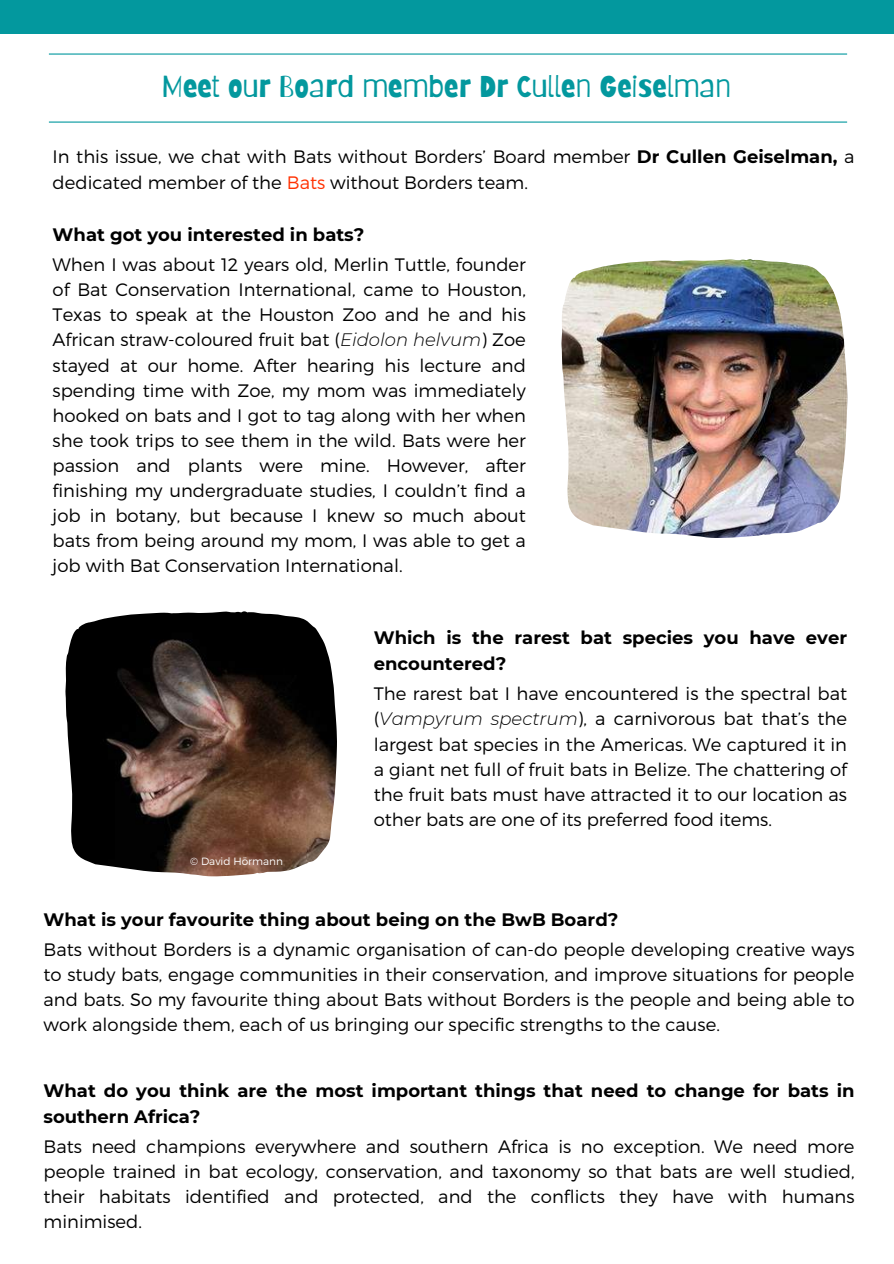
<style>
.page{position:relative;width:894px;height:1264px;background:#fff}
.page>*{position:absolute;margin:0;border:0;box-sizing:border-box;transform-origin:0 0}
.t1{font:30px "Barriecito";color:#03989e}
.t2{font:300 18px/25px "Montserrat";color:#000;text-align:justify}
.t3{font:700 18px/26px "Montserrat";color:#000}
.t4{font:300 10.5px "Montserrat";color:#fff}
.s1{font-weight:700}
.s2{color:#ff3102}
.s3{font-style:italic}
</style>
<div class="page">
<div style="left:0;top:0;width:893px;height:34px;background:#03989e"></div>
<hr style="left:49px;top:53px;width:797px;height:2px;background:#03989e">
<hr style="left:49px;top:121px;width:797px;height:2px;background:#03989e">
<img style="left:561px;top:259px;width:285px;height:279px">
<img style="left:65px;top:611px;width:272px;height:265px">
<h1 class="t1" style="left:162px;top:68px;width:571px">Meet our Board member Dr Cullen Geiselman</h1>
<p class="t2" style="left:53px;top:143px;width:803px;line-height:25.8px">In this issue, we chat with Bats without Borders’ Board member <span class="s1">Dr Cullen Geiselman,</span> a dedicated member of the <span class="s2">Bats</span> without Borders team.</p>
<p class="t3" style="left:53px;top:222px;width:313px">What got you interested in bats?</p>
<p class="t2" style="left:53px;top:251px;width:474px">When I was about 12 years old, Merlin Tuttle, founder of Bat Conservation International, came to Houston, Texas to speak at the Houston Zoo and he and his African straw-coloured fruit bat (<span class="s3">Eidolon helvum</span>) Zoe stayed at our home. After hearing his lecture and spending time with Zoe, my mom was immediately hooked on bats and I got to tag along with her when she took trips to see them in the wild. Bats were her passion and plants were mine. However, after finishing my undergraduate studies, I couldn’t find a job in botany, but because I knew so much about bats from being around my mom, I was able to get a job with Bat Conservation International.</p>
<p class="t4" style="left:190px;top:854px;width:94px">© David Hörmann</p>
<p class="t3" style="left:374px;top:624px;width:474px">Which is the rarest bat species you have ever encountered?</p>
<p class="t2" style="left:374px;top:680px;width:474px">The rarest bat I have encountered is the spectral bat (<span class="s3">Vampyrum spectrum</span>), a carnivorous bat that’s the largest bat species in the Americas. We captured it in a giant net full of fruit bats in Belize. The chattering of the fruit bats must have attracted it to our location as other bats are one of its preferred food items.</p>
<p class="t3" style="left:44px;top:907px;width:576px">What is your favourite thing about being on the BwB Board?</p>
<p class="t2" style="left:44px;top:936px;width:812px">Bats without Borders is a dynamic organisation of can-do people developing creative ways to study bats, engage communities in their conservation, and improve situations for people and bats. So my favourite thing about Bats without Borders is the people and being able to work alongside them, each of us bringing our specific strengths to the cause.</p>
<p class="t3" style="left:44px;top:1077px;width:812px">What do you think are the most important things that need to change for bats in southern Africa?</p>
<p class="t2" style="left:44px;top:1132px;width:812px">Bats need champions everywhere and southern Africa is no exception. We need more people trained in bat ecology, conservation, and taxonomy so that bats are well studied, their habitats identified and protected, and the conflicts they have with humans minimised.</p>
</div>
